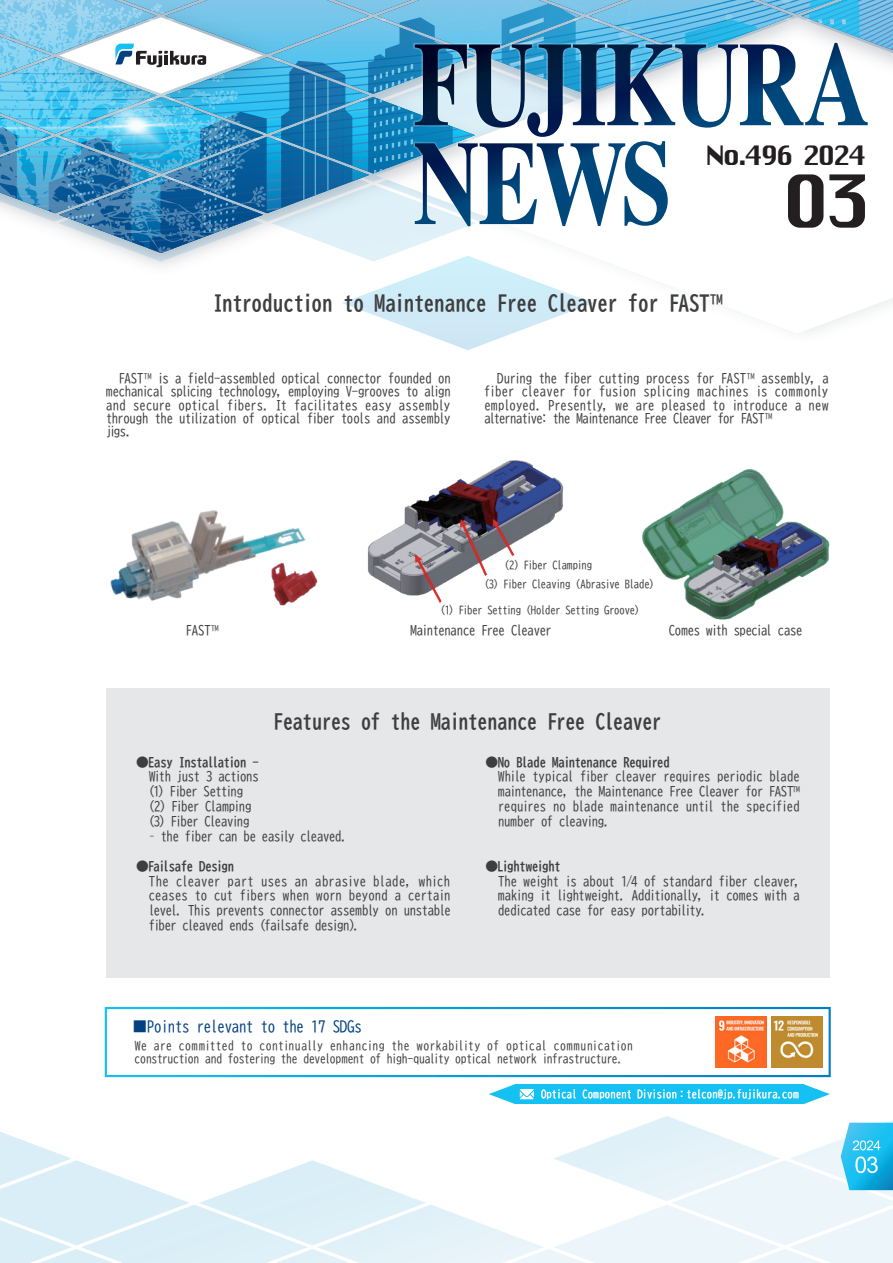
<style>
.page{position:relative;width:893px;height:1263px;background:#fff}
.page>*{position:absolute;margin:0;border:0;box-sizing:border-box;transform-origin:0 0}
.t1{font:70.95px "Silom";color:#231f20}
.t2{font:26.1px "Silom";letter-spacing:-.085em;color:#231f20}
.t3{font:21.3px "BIZ UD Gothic Bold";letter-spacing:-.025em;color:#3e3e3f}
.t4{font:20.25px "BIZ UD Gothic Bold";letter-spacing:-.025em;color:#3e3e3f}
.t5{font:14.85px "BIZ UD Gothic";letter-spacing:-.02em;color:#014081}
.t6{font:12.75px/14.9px "BIZ UD Gothic";letter-spacing:-.04em;color:#3e3e3f;text-align:justify}
.t7{font:12.75px/14.9px "BIZ UD Gothic";letter-spacing:-.075em;color:#3e3e3f}
.t8{font:12.75px "BIZ UD Gothic Bold";letter-spacing:-.035em;color:#3e3e3f}
.t9{font:12.75px "BIZ UD Gothic Bold";letter-spacing:-.055em;color:#3e3e3f}
.t10{font:11.7px/12.8px "BIZ UD Gothic";letter-spacing:-.015em;color:#3e3e3f}
.t11{font:10.65px "BIZ UD Gothic";letter-spacing:-.045em;color:#3e3e3f}
.t12{font:10.65px "BIZ UD Gothic";letter-spacing:-.005em;color:#fff}
.t13{font:10.65px "BIZ UD Gothic";letter-spacing:-.065em;color:#3e3e3f}
</style>
<div class="page">
<svg style="left:266px;top:18px;width:45px;height:220px;background:#5099c3"></svg>
<svg style="left:0;top:0;width:266px;height:253px"></svg>
<img style="left:30px;top:0;width:275px;height:136px">
<svg style="left:59px;top:17px;width:204px;height:77px;background:#76c5e7"></svg>
<img style="left:33px;top:22px;width:211px;height:211px">
<svg style="left:0;top:1116px;width:893px;height:147px"></svg>
<svg style="left:803px;top:1084px;width:27px;height:20px"></svg>
<div style="left:515px;top:1084px;width:288px;height:20px;background:#15c0f2"></div>
<svg style="left:489px;top:1084px;width:45px;height:20px"></svg>
<div style="left:105px;top:1007px;width:726px;height:70px;border:2px solid #fff"></div>
<img style="left:716px;top:1016px;width:51px;height:51px">
<img style="left:771px;top:1016px;width:51px;height:51px">
<img style="left:110px;top:510px;width:208px;height:96px">
<img style="left:367px;top:496px;width:64px;height:100px">
<img style="left:664px;top:469px;width:166px;height:151px">
<svg style="left:431px;top:460px;width:233px;height:154px"></svg>
<div style="left:106px;top:687px;width:724px;height:290px;background:#e6e7e9"></div>
<svg style="left:311px;top:0;width:582px;height:350px"></svg>
<svg style="left:841px;top:1123px;width:52px;height:67px;background:#3cc1ec"></svg>
<h2 class="t2" style="left:706px;top:140px;width:163px">No.496 2O24</h2>
<h1 class="t1" style="left:782px;top:162px;width:90px">O3</h1>
<h3 class="t3" style="left:213px;top:292px;width:512px">Introduction to Maintenance Free Cleaver for FAST<sup>TM</sup></h3>
<p class="t6" style="left:106px;top:372px;width:346px;line-height:13.4px;text-indent:13px">FAST<sup>TM</sup> is a field-assembled optical connector founded on mechanical splicing technology, employing V-grooves to align and secure optical fibers. It facilitates easy assembly through the utilization of optical fiber tools and assembly jigs.</p>
<p class="t6" style="left:484px;top:372px;width:346px;line-height:13.4px;text-indent:13px">During the fiber cutting process for FAST<sup>TM</sup> assembly, a fiber cleaver for fusion splicing machines is commonly employed. Presently, we are pleased to introduce a new alternative: the Maintenance Free Cleaver for FAST<sup>TM</sup></p>
<p class="t13" style="left:504px;top:560px;width:89px">(2) Fiber Clamping</p>
<p class="t11" style="left:484px;top:579px;width:171px">(3) Fiber Cleaving (Abrasive Blade)</p>
<p class="t11" style="left:441px;top:604px;width:200px">(1) Fiber Setting (Holder Setting Groove)</p>
<p class="t6" style="left:186px;top:623px;width:34px">FAST<sup>TM</sup></p>
<p class="t6" style="left:410px;top:623px;width:143px">Maintenance Free Cleaver</p>
<p class="t6" style="left:669px;top:623px;width:135px">Comes with special case</p>
<h3 class="t4" style="left:274px;top:711px;width:390px">Features of the Maintenance Free Cleaver</h3>
<p class="t8" style="left:136px;top:755px;width:124px">●Easy Installation -</p>
<p class="t7" style="left:149px;top:769px;width:112px">With just 3 actions (1) Fiber Setting (2) Fiber Clamping (3) Fiber Cleaving</p>
<p class="t6" style="left:149px;top:829px;width:200px">– the fiber can be easily cleaved.</p>
<p class="t9" style="left:136px;top:859px;width:100px">●Failsafe Design</p>
<p class="t6" style="left:149px;top:873px;width:304px">The cleaver part uses an abrasive blade, which ceases to cut fibers when worn beyond a certain level. This prevents connector assembly on unstable fiber cleaved ends (failsafe design).</p>
<p class="t5" style="left:133px;top:1019px;width:231px">■Points relevant to the 17 SDGs</p>
<p class="t8" style="left:485px;top:755px;width:186px">●No Blade Maintenance Required</p>
<p class="t6" style="left:498px;top:769px;width:304px">While typical fiber cleaver requires periodic blade maintenance, the Maintenance Free Cleaver for FAST<sup>TM </sup>requires no blade maintenance until the specified number of cleaving.</p>
<p class="t8" style="left:485px;top:859px;width:77px">●Lightweight</p>
<p class="t6" style="left:498px;top:873px;width:304px">The weight is about 1/4 of standard fiber cleaver, making it lightweight. Additionally, it comes with a dedicated case for easy portability.</p>
<p class="t10" style="left:135px;top:1039px;width:500px">We are committed to continually enhancing the workability of optical communication construction and fostering the development of high-quality optical network infrastructure.</p>
<p class="t12" style="left:541px;top:1089px;width:259px">Optical Component Division : telcon@jp.fujikura.com</p>
</div>
